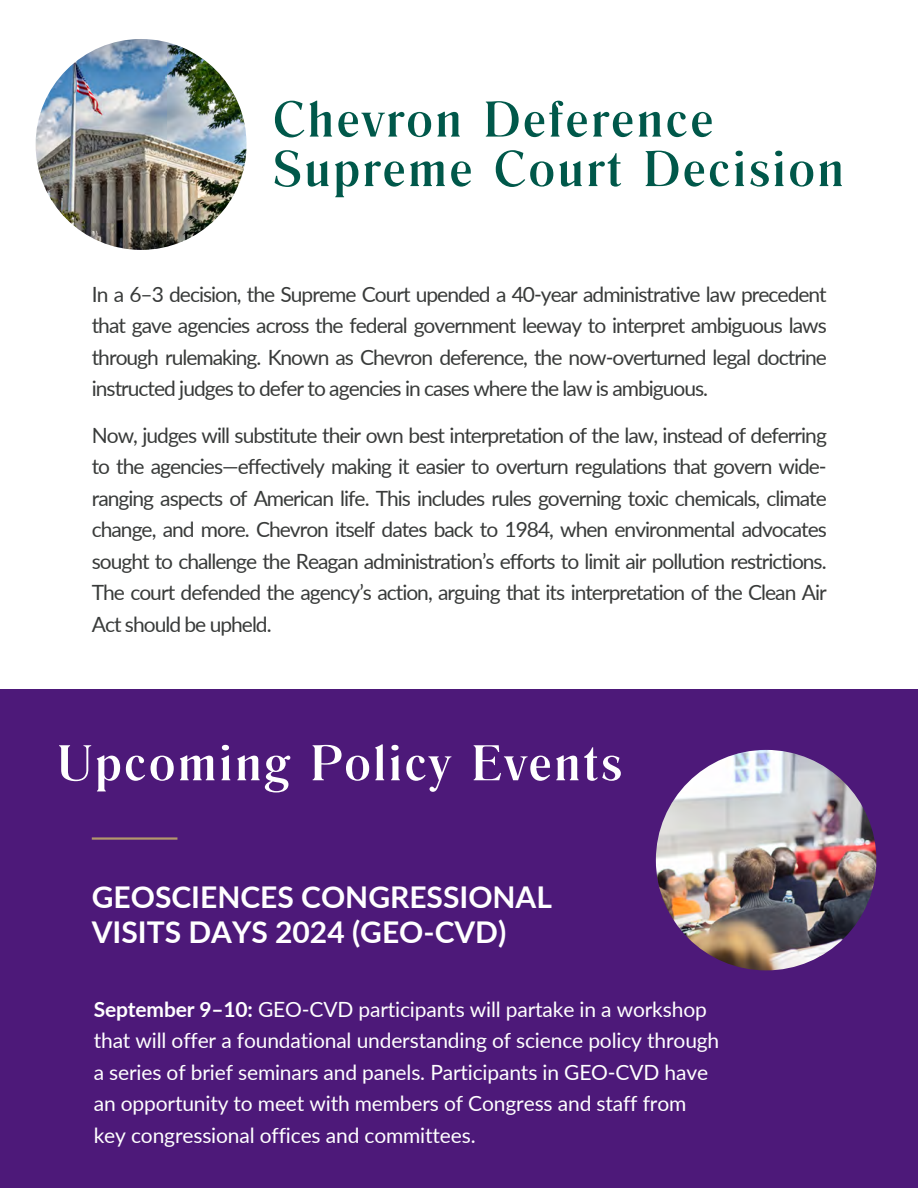
<style>
.page{position:relative;width:918px;height:1188px;background:#fff}
.page>*{position:absolute;margin:0;border:0;box-sizing:border-box;transform-origin:0 0}
.t1{font:500 52.5px/49.5px "Romana";letter-spacing:.06em;color:#00584a}
.t2{font:500 52.5px "Romana";letter-spacing:.06em;color:#fff}
.t3{font:700 30px/34.8px "Lato";color:#fff}
.t4{font:21px/31.5px "Lato";letter-spacing:-.045em;color:#393b3a;text-align:justify}
.t5{font:21px/31.5px "Lato";letter-spacing:-.005em;color:#fff}
.s1{font-weight:700}
</style>
<div class="page">
<img style="left:36px;top:39px;width:211px;height:211px;border-radius:50%">
<div style="left:0;top:689px;width:918px;height:499px;background:#4d1979"></div>
<hr style="left:92px;top:837px;width:85px;height:3px;background:#b3976c">
<img style="left:656px;top:750px;width:220px;height:220px;border-radius:50%">
<p class="t1" style="left:273px;top:95px;width:572px">Chevron Deference<br>Supreme Court Decision</p>
<h1 class="t4" style="left:92px;top:278px;width:737px">In a 6–3 decision, the Supreme Court upended a 40-year administrative law precedent that gave agencies across the federal government leeway to interpret ambiguous laws through rulemaking. Known as Chevron deference, the now-overturned legal doctrine instructed judges to defer to agencies in cases where the law is ambiguous.</h1>
<p class="t4" style="left:92px;top:419px;width:737px">Now, judges will substitute their own best interpretation of the law, instead of deferring to the agencies—effectively making it easier to overturn regulations that govern wide&shy;ranging aspects of American life. This includes rules governing toxic chemicals, climate change, and more. Chevron itself dates back to 1984, when environmental advocates sought to challenge the Reagan administration’s efforts to limit air pollution restrictions.<br>The court defended the agency’s action, arguing that its interpretation of the Clean Air Act should be upheld.</p>
<h1 class="t2" style="left:57px;top:733px;width:566px">Upcoming Policy Events</h1>
<p class="t3" style="left:92px;top:879px;width:462px">GEOSCIENCES CONGRESSIONAL<br>VISITS DAYS 2024 (GEO-CVD)</p>
<p class="t5" style="left:94px;top:993px;width:627px"><span class="s1">September 9–10:</span> GEO-CVD participants will partake in a workshop that will offer a foundational understanding of science policy through a series of brief seminars and panels. Participants in GEO-CVD have an opportunity to meet with members of Congress and staff from key congressional offices and committees.</p>
</div>
